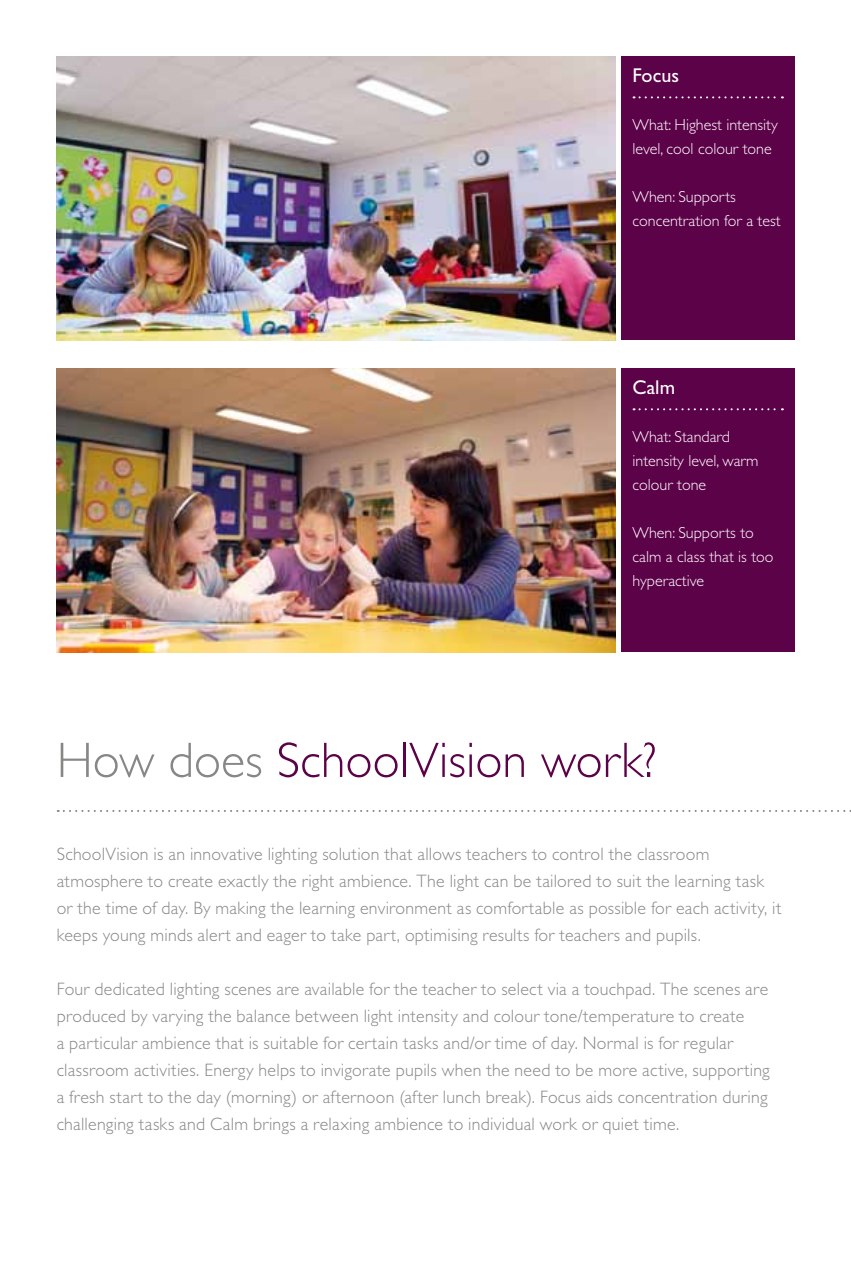
<style>
.page{position:relative;width:851px;height:1276px;background:#fff}
.page>*{position:absolute;margin:0;border:0;box-sizing:border-box;transform-origin:0 0}
.t1{font:50px "Gill Sans Alt One WGL Light";color:#5c0248}
.t2{font:20px "Gill Sans Alt One WGL";color:#fff}
.t3{font:18px/27px "Gill Sans Alt One WGL Light";letter-spacing:.015em;color:#878786}
.t4{font:16px/24px "Gill Sans Alt One WGL Light";color:#fff}
.s1{color:#878786}
</style>
<div class="page">
<img style="left:57px;top:57px;width:558px;height:283px">
<img style="left:57px;top:369px;width:558px;height:283px">
<svg style="left:58px;top:810px;width:793px;height:2px"></svg>
<div style="left:621px;top:57px;width:173px;height:283px;background:#5c0248"></div>
<div style="left:621px;top:369px;width:173px;height:283px;background:#5c0248"></div>
<svg style="left:633px;top:408px;width:149px;height:2px"></svg>
<svg style="left:633px;top:96px;width:149px;height:2px"></svg>
<p class="t2" style="left:632px;top:61px;width:48px">Focus</p>
<p class="t4" style="left:632px;top:113px;width:147px">What: Highest intensity level, cool colour tone</p>
<p class="t4" style="left:632px;top:185px;width:149px">When: Supports concentration for a test</p>
<p class="t2" style="left:632px;top:373px;width:44px">Calm</p>
<p class="t4" style="left:632px;top:424px;width:127px">What: Standard intensity level, warm colour tone</p>
<p class="t4" style="left:632px;top:520px;width:142px">When: Supports to calm a class that is too hyperactive</p>
<h1 class="t1" style="left:57px;top:727px;width:601px"><span class="s1">How does</span> SchoolVision work?</h1>
<p class="t3" style="left:57px;top:840px;width:726px">SchoolVision is an innovative lighting solution that allows teachers to control the classroom atmosphere to create exactly the right ambience. The light can be tailored to suit the learning task or the time of day. By making the learning environment as comfortable as possible for each activity, it keeps young minds alert and eager to take part, optimising results for teachers and pupils.</p>
<p class="t3" style="left:57px;top:975px;width:714px">Four dedicated lighting scenes are available for the teacher to select via a touchpad. The scenes are produced by varying the balance between light intensity and colour tone/temperature to create<br>a particular ambience that is suitable for certain tasks and/or time of day. Normal is for regular classroom activities. Energy helps to invigorate pupils when the need to be more active, supporting a fresh start to the day (morning) or afternoon (after lunch break). Focus aids concentration during challenging tasks and Calm brings a relaxing ambience to individual work or quiet time.</p>
</div>
